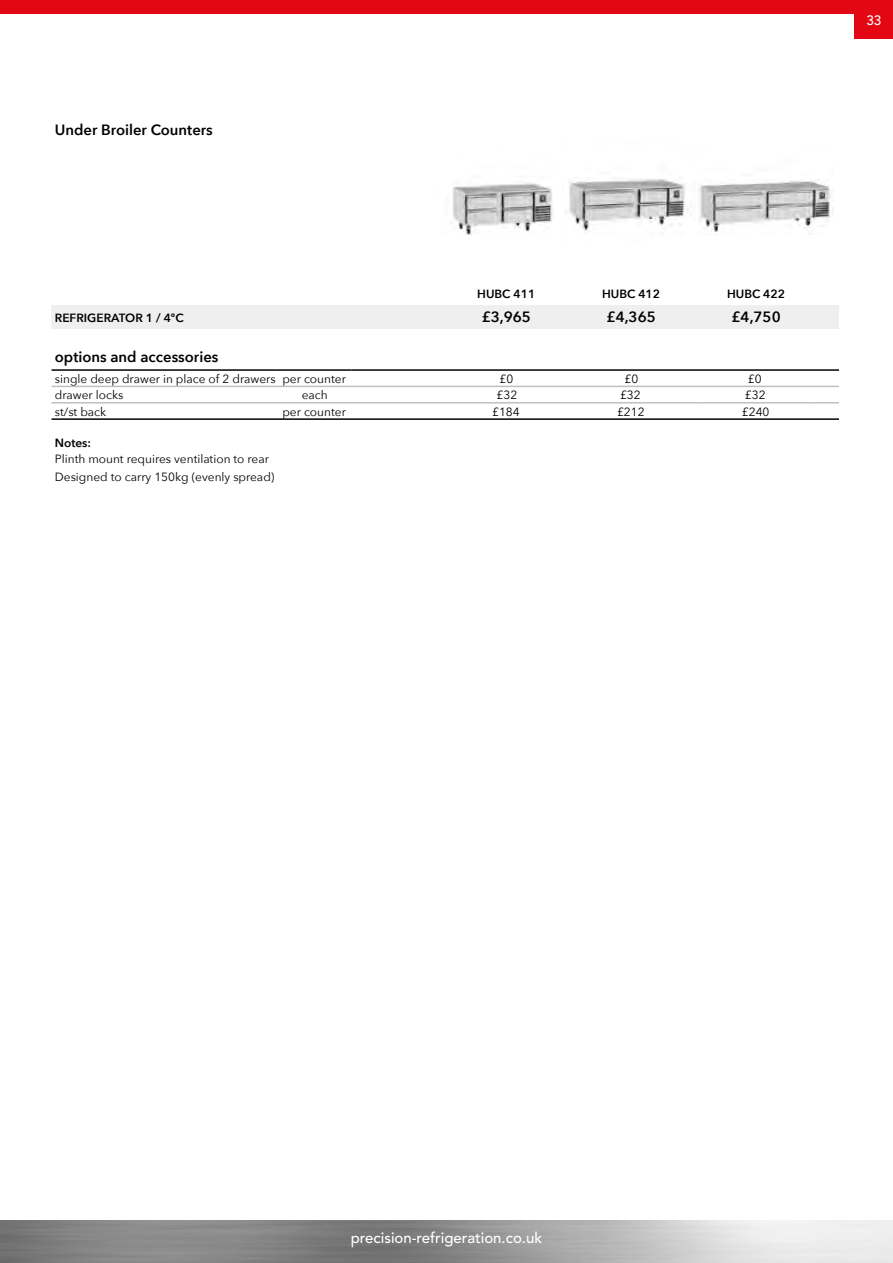
<style>
.page{position:relative;width:893px;height:1263px;background:#fff}
.page>*{position:absolute;margin:0;border:0;box-sizing:border-box;transform-origin:0 0}
.t1{font:300 18px "Helvetica";color:#fff}
.t2{font:500 15px "Avenir";color:#fff}
.t3{font:600 14.85px "Avenir Next";color:#000}
.t4{font:500 13.5px "Avenir";color:#fff}
.t5{font:11.85px/17.9px "Avenir Next";color:#000}
.t6{font:600 11.85px "Avenir Next";color:#000}
</style>
<div class="page">
<div style="left:0;top:0;width:893px;height:14px;background:#e30613"></div>
<div style="left:855px;top:0;width:38px;height:38px;background:#e30613"></div>
<img style="left:0;top:1220px;width:893px;height:43px">
<div style="left:52px;top:305px;width:225px;height:24px;background:#efefef"></div>
<div style="left:277px;top:305px;width:74px;height:24px;background:#efefef"></div>
<div style="left:351px;top:305px;width:13px;height:24px;background:#efefef"></div>
<div style="left:364px;top:305px;width:69px;height:24px;background:#efefef"></div>
<div style="left:433px;top:305px;width:17px;height:24px;background:#efefef"></div>
<div style="left:450px;top:305px;width:112px;height:24px;background:#efefef"></div>
<div style="left:562px;top:305px;width:13px;height:24px;background:#efefef"></div>
<div style="left:575px;top:305px;width:112px;height:24px;background:#efefef"></div>
<div style="left:687px;top:305px;width:13px;height:24px;background:#efefef"></div>
<div style="left:700px;top:305px;width:111px;height:24px;background:#efefef"></div>
<div style="left:811px;top:305px;width:28px;height:24px;background:#efefef"></div>
<hr style="left:52px;top:369px;width:225px;height:2px;background:#000">
<hr style="left:277px;top:369px;width:74px;height:2px;background:#000">
<hr style="left:351px;top:369px;width:488px;height:2px;background:#000">
<hr style="left:52px;top:386px;width:648px;height:1px;background:#bfbfbf">
<hr style="left:700px;top:386px;width:111px;height:1px;background:#bfbfbf">
<svg style="left:811px;top:386px;width:28px;height:1px"></svg>
<hr style="left:52px;top:402px;width:648px;height:1px;background:#bfbfbf">
<hr style="left:700px;top:402px;width:111px;height:1px;background:#bfbfbf">
<svg style="left:811px;top:402px;width:28px;height:1px"></svg>
<hr style="left:52px;top:418px;width:787px;height:2px;background:#000">
<img style="left:451px;top:183px;width:102px;height:51px">
<img style="left:699px;top:180px;width:132px;height:52px">
<img style="left:565px;top:178px;width:126px;height:56px">
<p class="t3" style="left:55px;top:120px;width:159px">Under Broiler Counters</p>
<p class="t6" style="left:477px;top:286px;width:60px">HUBC 411</p>
<p class="t6" style="left:602px;top:286px;width:60px">HUBC 412</p>
<p class="t6" style="left:727px;top:286px;width:60px">HUBC 422</p>
<p class="t6" style="left:55px;top:310px;width:130px">REFRIGERATOR 1 / 4ºC</p>
<p class="t3" style="left:482px;top:307px;width:51px">£3,965</p>
<p class="t3" style="left:607px;top:307px;width:51px">£4,365</p>
<p class="t3" style="left:731px;top:307px;width:51px">£4,750</p>
<p class="t3" style="left:55px;top:347px;width:165px">options and accessories</p>
<p class="t5" style="left:55px;top:370px;width:293px">single deep drawer in place of 2 drawers per counter</p>
<p class="t5" style="left:500px;top:370px;width:15px">£0</p>
<p class="t5" style="left:624px;top:370px;width:15px">£0</p>
<p class="t5" style="left:748px;top:370px;width:15px">£0</p>
<p class="t5" style="left:55px;top:387px;width:70px">drawer locks</p>
<p class="t5" style="left:302px;top:387px;width:27px">each</p>
<p class="t5" style="left:497px;top:387px;width:22px">£32</p>
<p class="t5" style="left:620px;top:387px;width:22px">£32</p>
<p class="t5" style="left:745px;top:387px;width:22px">£32</p>
<p class="t5" style="left:55px;top:403px;width:53px">st/st back</p>
<p class="t5" style="left:282px;top:403px;width:65px">per counter</p>
<p class="t5" style="left:492px;top:403px;width:29px">£184</p>
<p class="t5" style="left:617px;top:403px;width:29px">£212</p>
<p class="t5" style="left:742px;top:403px;width:29px">£240</p>
<p class="t6" style="left:55px;top:435px;width:38px">Notes:</p>
<p class="t5" style="left:55px;top:451px;width:221px">Plinth mount requires ventilation to rear<br>Designed to carry 150kg (evenly spread)</p>
<p class="t4" style="left:866px;top:12px;width:17px">33</p>
<h1 class="t1" style="left:333px;top:1224px;width:228px">precision-refrigeration.co.uk</h1>
<p class="t2" style="left:351px;top:1229px;width:193px">precision-refrigeration.co.uk</p>
</div>
